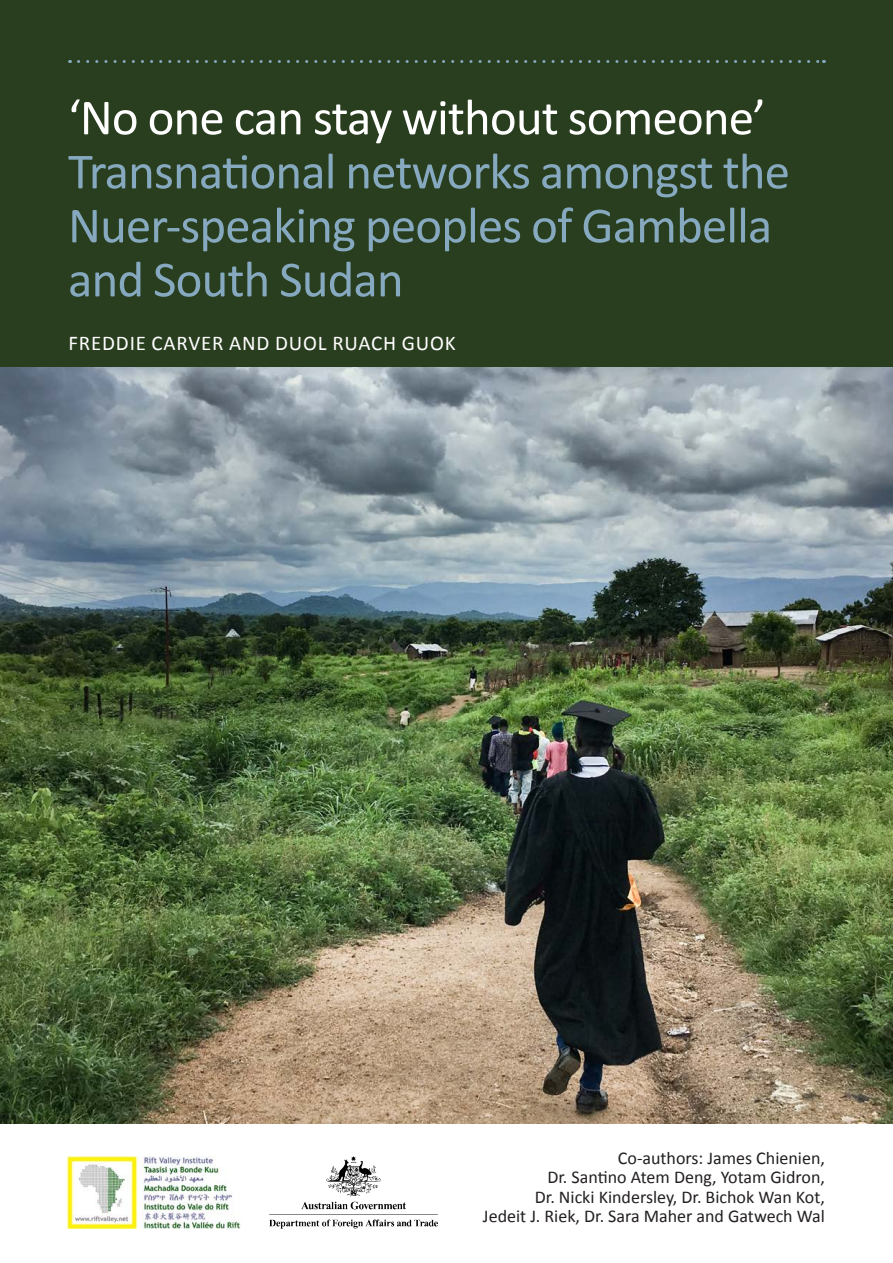
<style>
.page{position:relative;width:893px;height:1263px;background:#fff}
.page>*{position:absolute;margin:0;border:0;box-sizing:border-box;transform-origin:0 0}
.t1{font:51px/54px "Calibri";letter-spacing:-.02em;color:#86a9bf}
.t2{font:51px "Calibri";letter-spacing:-.02em;color:#fff}
.t3{font:21px "Calibri";letter-spacing:.04em;color:#fff}
.t4{font:18px/19.5px "Calibri";color:#231f20;text-align:right}
</style>
<div class="page">
<div style="left:0;top:0;width:893px;height:384px;background:#293e1f"></div>
<img style="left:0;top:368px;width:893px;height:756px">
<svg style="left:79px;top:60px;width:745px;height:3px"></svg>
<img style="left:66px;top:1157px;width:174px;height:72px">
<img style="left:270px;top:1157px;width:168px;height:72px">
<h1 class="t2" style="left:68px;top:85px;width:699px">‘No one can stay without someone’</h1>
<h1 class="t1" style="left:68px;top:145px;width:723px">Transnational networks amongst the<br>Nuer-speaking peoples of Gambella and South Sudan</h1>
<p class="t3" style="left:68px;top:329px;width:389px">freddie carver an d duol ruach guok</p>
<p class="t4" style="left:483px;top:1148px;width:343px">Co-authors: James Chienien,<br>Dr. Santino Atem Deng, Yotam Gidron,<br>Dr. Nicki Kindersley, Dr. Bichok Wan Kot,<br>Jedeit J. Riek, Dr. Sara Maher and Gatwech Wal</p>
</div>
